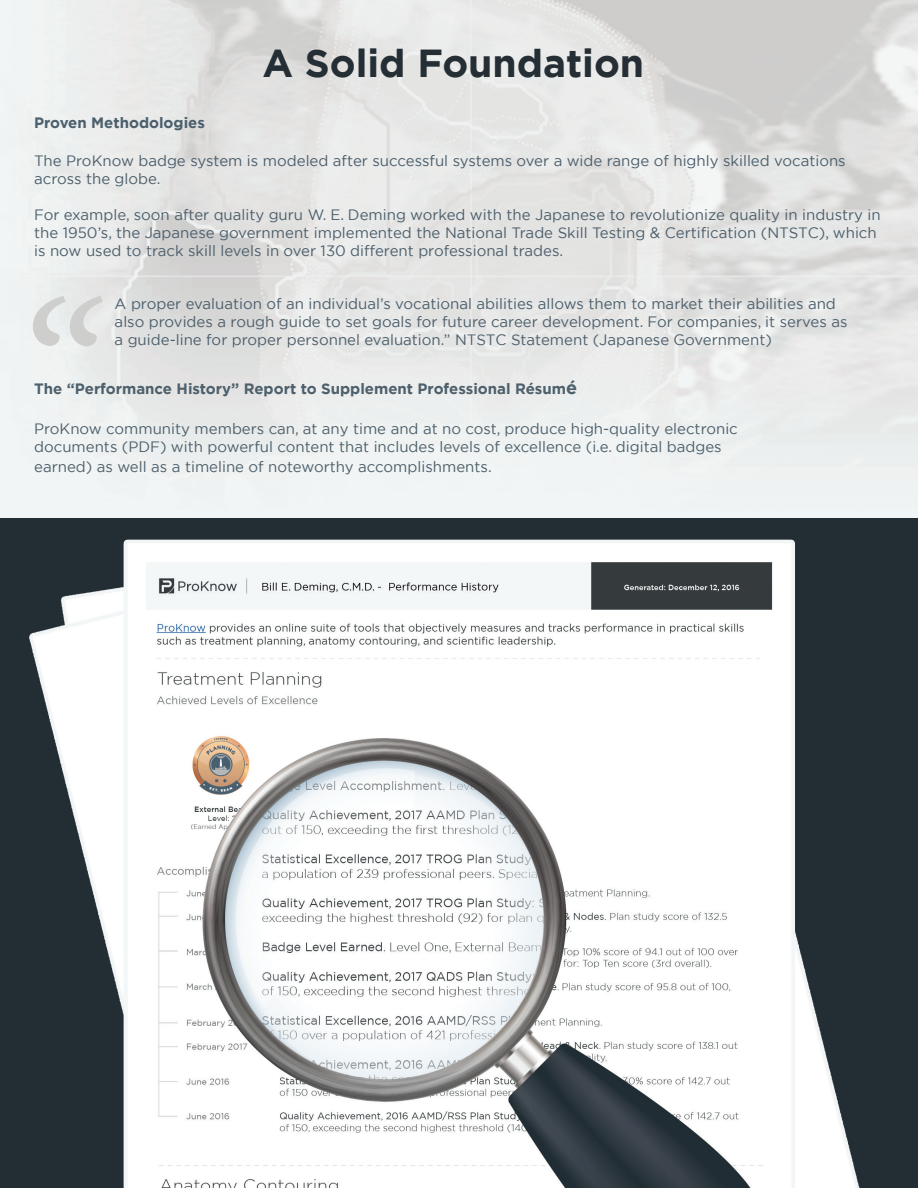
<style>
.page{position:relative;width:918px;height:1188px;background:#fff}
.page>*{position:absolute;margin:0;border:0;box-sizing:border-box;transform-origin:0 0}
.t1{font:italic 219px "Minion Pro";color:#cececd}
.t2{font:700 39px "Gotham";color:#242e34}
.t3{font:15px/18px "Gotham";color:#4c5f6c}
.t4{font:15px/18px "Gotham";color:#4d606c}
.t5{font:700 15px "Gotham";color:#4d606c}
.t6{font:700 15px "Gotham";color:#4c5f6c}
.s1{font-size:18px}
</style>
<div class="page">
<img style="left:0;top:0;width:918px;height:519px">
<img style="left:0;top:519px;width:918px;height:669px">
<h2 class="t2" style="left:262px;top:37px;width:383px">A Solid Foundation</h2>
<p class="t6" style="left:34px;top:113px;width:172px">Proven Methodologies</p>
<p class="t3" style="left:34px;top:151px;width:813px">The ProKnow badge system is modeled after successful systems over a wide range of highly skilled vocations across the globe.</p>
<p class="t3" style="left:34px;top:205px;width:848px">For example, soon after quality guru W. E. Deming worked with the Japanese to revolutionize quality in industry in the 1950’s, the Japanese government implemented the National Trade Skill Testing &amp; Certification (NTSTC), which is now used to track skill levels in over 130 different professional trades.</p>
<h1 class="t1" style="left:8px;top:233px;width:86px">“</h1>
<p class="t3" style="left:115px;top:294px;width:734px">A proper evaluation of an individual’s vocational abilities allows them to market their abilities and also provides a rough guide to set goals for future career development. For companies, it serves as a guide-line for proper personnel evaluation.” NTSTC Statement (Japanese Government)</p>
<p class="t5" style="left:34px;top:379px;width:545px">The “Performance History” Report to Supplement Professional Résum<span class="s1">é</span></p>
<p class="t4" style="left:34px;top:419px;width:705px">ProKnow community members can, at any time and at no cost, produce high-quality electronic documents (PDF) with powerful content that includes levels of excellence (i.e. digital badges</p>
<p class="t4" style="left:34px;top:457px;width:459px">earned) as well as a timeline of noteworthy accomplishments.</p>
</div>
